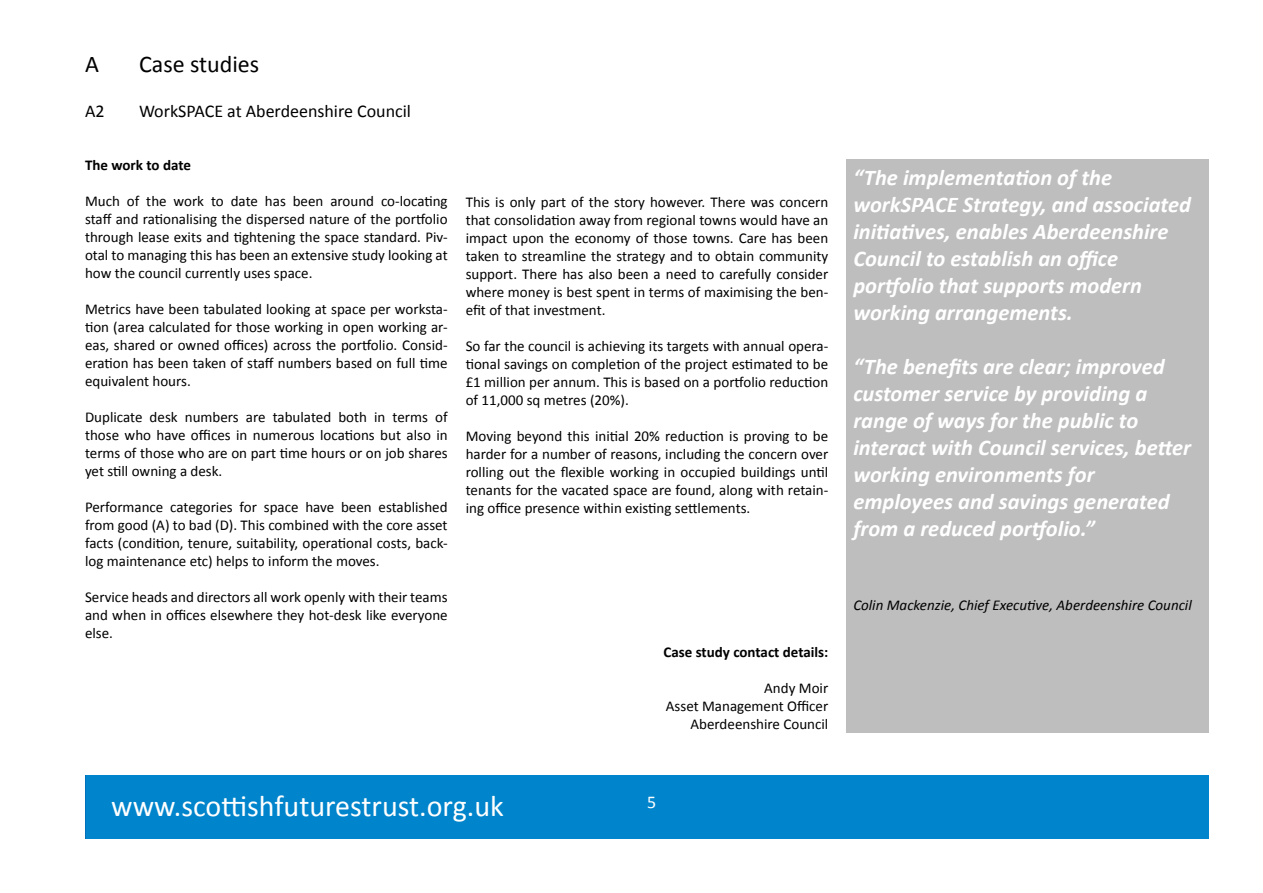
<style>
.page{position:relative;width:1263px;height:893px;background:#fff}
.page>*{position:absolute;margin:0;border:0;box-sizing:border-box;transform-origin:0 0}
.t1{font:30px "Calibri";color:#fff}
.t2{font:24px "Calibri";color:#000}
.t3{font:italic 700 22.5px/27px "Calibri";color:#fff}
.t4{font:18px "Calibri";color:#000}
.t5{font:18px "Calibri";color:#fff}
.t6{font:15px/18px "Calibri";color:#000;text-align:justify}
.t7{font:italic 15px "Calibri";color:#000}
.t8{font:700 15px "Calibri";color:#000}
</style>
<div class="page">
<div style="left:846px;top:160px;width:363px;height:573px;background:#bebebe"></div>
<div style="left:86px;top:775px;width:1123px;height:64px;background:#0085cc"></div>
<p class="t2" style="left:85px;top:49px;width:15px">A</p>
<p class="t2" style="left:139px;top:49px;width:122px">Case studies</p>
<p class="t4" style="left:85px;top:100px;width:21px">A2</p>
<p class="t4" style="left:139px;top:100px;width:273px">WorkSPACE at Aberdeenshire Council</p>
<p class="t8" style="left:85px;top:155px;width:107px">The work to date</p>
<p class="t6" style="left:85px;top:192px;width:364px">Much of the work to date has been around co-locating staff and rationalising the dispersed nature of the portfolio through lease exits and tightening the space standard. Piv&shy;otal to managing this has been an extensive study looking at how the council currently uses space.</p>
<p class="t6" style="left:85px;top:300px;width:364px">Metrics have been tabulated looking at space per worksta&shy;tion (area calculated for those working in open working ar&shy;eas, shared or owned offices) across the portfolio. Consid&shy;eration has been taken of staff numbers based on full time equivalent hours.</p>
<p class="t6" style="left:85px;top:408px;width:364px">Duplicate desk numbers are tabulated both in terms of those who have offices in numerous locations but also in terms of those who are on part time hours or on job shares yet still owning a desk.</p>
<p class="t6" style="left:85px;top:498px;width:364px">Performance categories for space have been established from good (A) to bad (D). This combined with the core asset facts (condition, tenure, suitability, operational costs, back&shy;log maintenance etc) helps to inform the moves.</p>
<p class="t6" style="left:85px;top:588px;width:364px">Service heads and directors all work openly with their teams and when in offices elsewhere they hot-desk like everyone else.</p>
<p class="t6" style="left:466px;top:193px;width:364px">This is only part of the story however. There was concern that consolidation away from regional towns would have an impact upon the economy of those towns. Care has been taken to streamline the strategy and to obtain community support. There has also been a need to carefully consider where money is best spent in terms of maximising the ben&shy;efit of that investment.</p>
<p class="t6" style="left:466px;top:337px;width:364px">So far the council is achieving its targets with annual opera&shy;tional savings on completion of the project estimated to be £1 million per annum. This is based on a portfolio reduction of 11,000 sq metres (20%).</p>
<p class="t6" style="left:466px;top:427px;width:364px">Moving beyond this initial 20% reduction is proving to be harder for a number of reasons, including the concern over rolling out the flexible working in occupied buildings until tenants for the vacated space are found, along with retain&shy;ing office presence within existing settlements.</p>
<p class="t8" style="left:663px;top:642px;width:166px">Case study contact details:</p>
<p class="t6" style="left:666px;top:679px;width:164px;text-align:right">Andy Moir<br>Asset Management Officer<br>Aberdeenshire Council</p>
<p class="t3" style="left:853px;top:164px;width:339px">“The implementation of the workSPACE Strategy, and associated initiatives, enables Aberdeenshire<br>Council to establish an office portfolio that supports modern working arrangements.</p>
<p class="t3" style="left:853px;top:353px;width:339px">“The benefits are clear; improved customer service by providing a range of ways for the public to interact with Council services, better working environments for employees and savings generated from a reduced portfolio.”</p>
<p class="t7" style="left:853px;top:595px;width:340px">Colin Mackenzie, Chief Executive, Aberdeenshire Council</p>
<p class="t1" style="left:111px;top:787px;width:394px">www.scottishfuturestrust.org.uk</p>
<p class="t5" style="left:647px;top:790px;width:11px">5</p>
</div>
